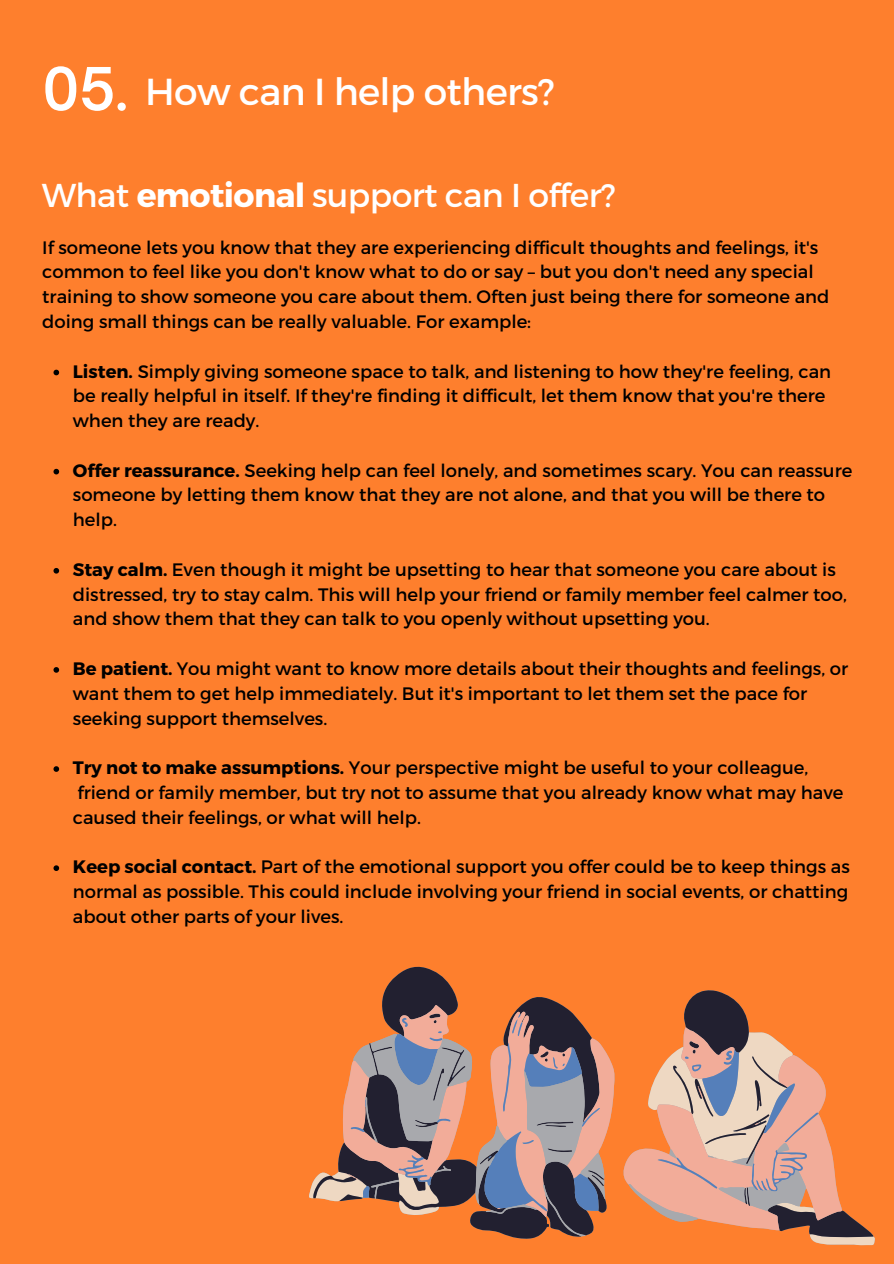
<style>
.page{position:relative;width:894px;height:1264px;background:#fff}
.page>*{position:absolute;margin:0;border:0;box-sizing:border-box;transform-origin:0 0}
.t1{font:600 56.7px "Open Sauce One";color:#fff}
.t2{font:37.5px "Montserrat";letter-spacing:-.02em;color:#fff}
.t3{font:33px "Montserrat";letter-spacing:-.02em;color:#fff}
.t4{font:18px/24.8px "Montserrat";color:#000}
.s1{font-weight:700}
</style>
<div class="page">
<div style="left:0;top:0;width:893px;height:1263px;background:#fe7f2d"></div>
<svg style="left:313px;top:966px;width:560px;height:272px"></svg>
<svg style="left:342px;top:1004px;width:499px;height:226px"></svg>
<svg style="left:350px;top:1014px;width:468px;height:197px"></svg>
<svg style="left:353px;top:1033px;width:452px;height:203px"></svg>
<svg style="left:53px;top:370px;width:6px;height:5px"></svg>
<svg style="left:53px;top:469px;width:6px;height:5px"></svg>
<svg style="left:53px;top:568px;width:6px;height:5px"></svg>
<svg style="left:53px;top:667px;width:6px;height:5px"></svg>
<svg style="left:53px;top:766px;width:6px;height:5px"></svg>
<svg style="left:53px;top:865px;width:6px;height:6px"></svg>
<p class="t1" style="left:42px;top:53px;width:88px">05.</p>
<p class="t2" style="left:145px;top:67px;width:411px">How can I help others?</p>
<p class="t3" style="left:42px;top:174px;width:575px">What <span class="s1">emotional</span> support can I offer?</p>
<p class="t4" style="left:42px;top:234px;width:788px">If someone lets you know that they are experiencing difficult thoughts and feelings, it's common to feel like you don't know what to do or say – but you don't need any special training to show someone you care about them. Often just being there for someone and doing small things can be really valuable. For example:</p>
<p class="t4" style="left:73px;top:358px;width:759px"><span class="s1">Listen.</span> Simply giving someone space to talk, and listening to how they're feeling, can be really helpful in itself. If they're finding it difficult, let them know that you're there when they are ready.</p>
<p class="t4" style="left:73px;top:457px;width:780px"><span class="s1">Offer reassurance.</span> Seeking help can feel lonely, and sometimes scary. You can reassure someone by letting them know that they are not alone, and that you will be there to help.</p>
<p class="t4" style="left:73px;top:556px;width:775px"><span class="s1">Stay calm.</span> Even though it might be upsetting to hear that someone you care about is distressed, try to stay calm. This will help your friend or family member feel calmer too, and show them that they can talk to you openly without upsetting you.</p>
<p class="t4" style="left:73px;top:655px;width:776px"><span class="s1">Be patient.</span> You might want to know more details about their thoughts and feelings, or want them to get help immediately. But it's important to let them set the pace for seeking support themselves.</p>
<p class="t4" style="left:73px;top:754px;width:771px"><span class="s1">Try not to make assumptions.</span> Your perspective might be useful to your colleague, friend or family member, but try not to assume that you already know what may have caused their feelings, or what will help.</p>
<p class="t4" style="left:73px;top:853px;width:778px;text-align:justify"><span class="s1">Keep social contact.</span> Part of the emotional support you offer could be to keep things as normal as possible. This could include involving your friend in social events, or chatting about other parts of your lives.</p>
</div>
